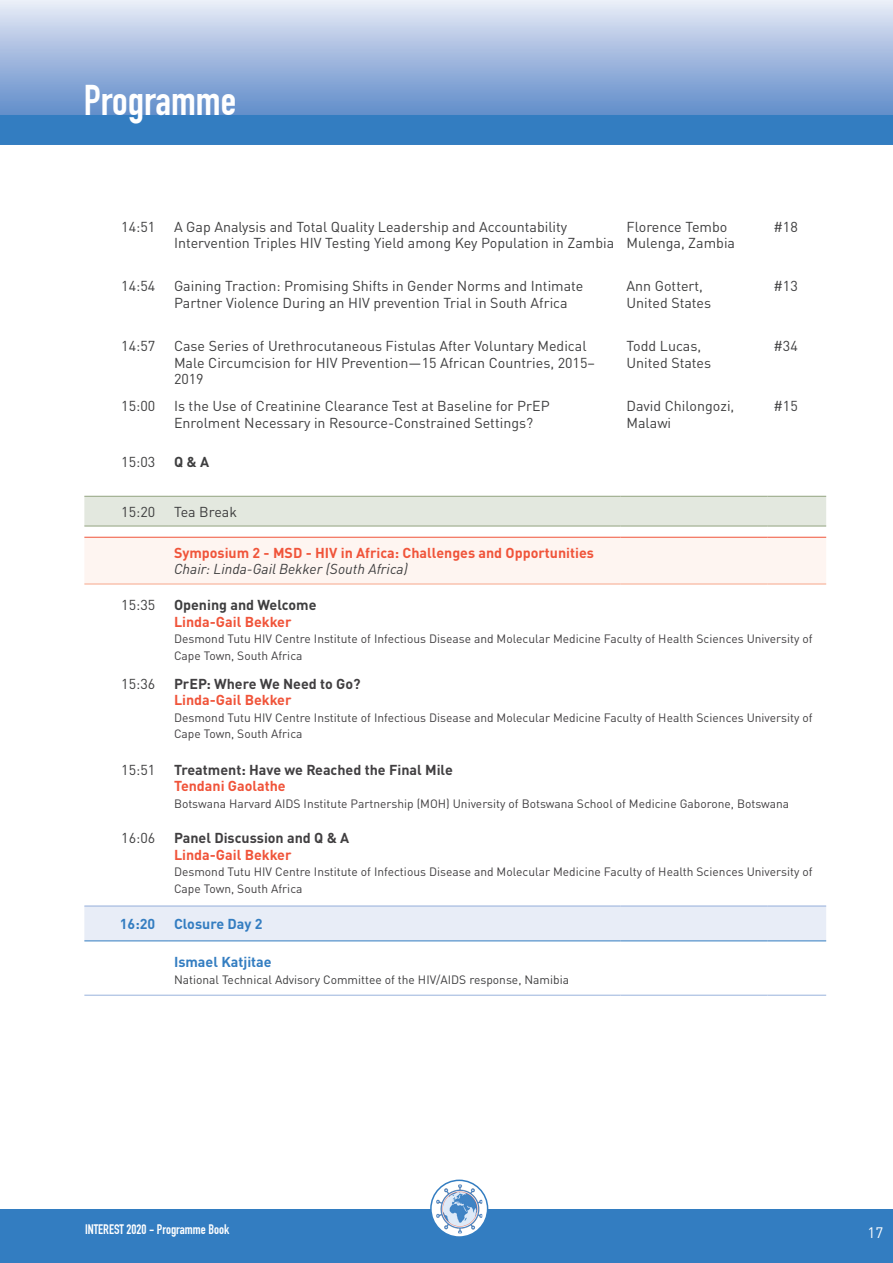
<style>
.page{position:relative;width:893px;height:1263px;background:#fff}
.page>*{position:absolute;margin:0;border:0;box-sizing:border-box;transform-origin:0 0}
.t1{font:42px "DIN Engschrift";color:#fff}
.t2{font:15px "DINOT";color:#fff}
.t3{font:14.25px/16.5px "DINOT";color:#3e3e3f}
.t4{font:700 14.25px/16.5px "DINOT";color:#413f41}
.t5{font:700 14.25px/16.5px "DINOT";color:#f0543a}
.t6{font:700 14.25px "DINOT";color:#337dc1}
.t7{font:700 14.25px "DINOT";color:#3e3e3f}
.t8{font:13.5px "DIN Engschrift";color:#fff}
.t9{font:12px/16.5px "DINOT";color:#413f41}
.t10{font:12px "DINOT";color:#3e3e3f}
.s1{font-weight:400;font-style:italic;color:#3e3e3f}
.s2{color:#f0543a}
</style>
<div class="page">
<svg style="left:0;top:0;width:893px;height:115px"></svg>
<div style="left:0;top:115px;width:893px;height:29px;background:#337dc1"></div>
<div style="left:0;top:1209px;width:893px;height:54px;background:#337dc1"></div>
<svg style="left:431px;top:1180px;width:57px;height:57px"></svg>
<img style="left:436px;top:1184px;width:46px;height:49px">
<div style="left:430px;top:1179px;width:58px;height:59px;border:2px solid #337dc1;border-radius:50%"></div>
<div style="left:84px;top:497px;width:742px;height:29px;background:#e3e8df"></div>
<div style="left:84px;top:538px;width:742px;height:46px;background:#fef5f1"></div>
<div style="left:84px;top:906px;width:742px;height:34px;background:#e8edf7"></div>
<hr style="left:84px;top:905px;width:84px;height:1px;background:#99b2dc">
<hr style="left:168px;top:905px;width:452px;height:1px;background:#99b2dc">
<hr style="left:620px;top:905px;width:148px;height:1px;background:#99b2dc">
<hr style="left:768px;top:905px;width:58px;height:1px;background:#99b2dc">
<hr style="left:84px;top:940px;width:84px;height:1px;background:#337dc1">
<hr style="left:168px;top:940px;width:452px;height:1px;background:#337dc1">
<hr style="left:620px;top:940px;width:148px;height:1px;background:#337dc1">
<hr style="left:768px;top:940px;width:58px;height:1px;background:#337dc1">
<hr style="left:84px;top:496px;width:84px;height:1px;background:#92a380">
<hr style="left:168px;top:496px;width:452px;height:1px;background:#92a380">
<hr style="left:620px;top:496px;width:148px;height:1px;background:#92a380">
<hr style="left:768px;top:496px;width:58px;height:1px;background:#92a380">
<hr style="left:84px;top:526px;width:84px;height:1px;background:#92a380">
<hr style="left:168px;top:526px;width:452px;height:1px;background:#92a380">
<hr style="left:620px;top:526px;width:148px;height:1px;background:#92a380">
<hr style="left:768px;top:526px;width:58px;height:1px;background:#92a380">
<hr style="left:84px;top:537px;width:84px;height:1px;background:#f0543a">
<hr style="left:168px;top:537px;width:452px;height:1px;background:#f0543a">
<hr style="left:620px;top:537px;width:148px;height:1px;background:#f0543a">
<hr style="left:768px;top:537px;width:58px;height:1px;background:#f0543a">
<hr style="left:84px;top:584px;width:84px;height:1px;background:#f7a78b">
<hr style="left:168px;top:584px;width:452px;height:1px;background:#f7a78b">
<hr style="left:620px;top:584px;width:148px;height:1px;background:#f7a78b">
<hr style="left:768px;top:584px;width:58px;height:1px;background:#f7a78b">
<hr style="left:84px;top:995px;width:84px;height:1px;background:#99b2dc">
<hr style="left:168px;top:995px;width:452px;height:1px;background:#99b2dc">
<hr style="left:620px;top:995px;width:148px;height:1px;background:#99b2dc">
<hr style="left:768px;top:995px;width:58px;height:1px;background:#99b2dc">
<h1 class="t1" style="left:84px;top:76px;width:154px">Programme</h1>
<p class="t3" style="left:121px;top:218px;width:35px">14:51</p>
<p class="t3" style="left:174px;top:218px;width:442px">A Gap Analysis and Total Quality Leadership and Accountability<br>Intervention Triples HIV Testing Yield among Key Population in Zambia</p>
<p class="t3" style="left:626px;top:218px;width:110px">Florence Tembo<br>Mulenga, Zambia</p>
<p class="t3" style="left:774px;top:218px;width:26px">#18</p>
<p class="t3" style="left:121px;top:278px;width:35px">14:54</p>
<p class="t3" style="left:174px;top:278px;width:411px">Gaining Traction: Promising Shifts in Gender Norms and Intimate<br>Partner Violence During an HIV prevention Trial in South Africa</p>
<p class="t3" style="left:626px;top:278px;width:86px">Ann Gottert,<br>United States</p>
<p class="t3" style="left:774px;top:278px;width:26px">#13</p>
<p class="t3" style="left:121px;top:338px;width:35px">14:57</p>
<p class="t3" style="left:174px;top:338px;width:422px">Case Series of Urethrocutaneous Fistulas After Voluntary Medical<br>Male Circumcision for HIV Prevention—15 African Countries, 2015–<br>2019</p>
<p class="t3" style="left:626px;top:338px;width:86px">Todd Lucas,<br>United States</p>
<p class="t3" style="left:774px;top:338px;width:26px">#34</p>
<p class="t3" style="left:121px;top:398px;width:35px">15:00</p>
<p class="t3" style="left:174px;top:398px;width:377px">Is the Use of Creatinine Clearance Test at Baseline for PrEP<br>Enrolment Necessary in Resource-Constrained Settings?</p>
<p class="t3" style="left:626px;top:398px;width:109px">David Chilongozi,<br>Malawi</p>
<p class="t3" style="left:774px;top:398px;width:26px">#15</p>
<p class="t3" style="left:121px;top:454px;width:35px">15:03</p>
<p class="t7" style="left:174px;top:453px;width:37px">Q &amp; A</p>
<p class="t3" style="left:121px;top:503px;width:35px">15:20</p>
<p class="t3" style="left:174px;top:503px;width:65px">Tea Break</p>
<p class="t5" style="left:174px;top:544px;width:422px">Symposium 2 - MSD - HIV in Africa: Challenges and Opportunities<br><span class="s1">Chair: Linda-Gail Bekker (South Africa)</span></p>
<p class="t3" style="left:121px;top:597px;width:35px">15:35</p>
<p class="t7" style="left:174px;top:596px;width:144px">Opening and Welcome</p>
<p class="t5" style="left:174px;top:613px;width:119px">Linda-Gail Bekker</p>
<p class="t9" style="left:174px;top:630px;width:640px">Desmond Tutu HIV Centre Institute of Infectious Disease and Molecular Medicine Faculty of Health Sciences University of<br>Cape Town, South Africa</p>
<p class="t3" style="left:121px;top:675px;width:35px">15:36</p>
<p class="t4" style="left:174px;top:675px;width:188px">PrEP: Where We Need to Go?<br><span class="s2">Linda-Gail Bekker</span></p>
<p class="t9" style="left:174px;top:709px;width:640px">Desmond Tutu HIV Centre Institute of Infectious Disease and Molecular Medicine Faculty of Health Sciences University of<br>Cape Town, South Africa</p>
<p class="t3" style="left:121px;top:761px;width:35px">15:51</p>
<p class="t4" style="left:174px;top:761px;width:280px">Treatment: Have we Reached the Final Mile<br><span class="s2">Tendani Gaolathe</span></p>
<p class="t9" style="left:174px;top:795px;width:617px">Botswana Harvard AIDS Institute Partnership (MOH) University of Botswana School of Medicine Gaborone, Botswana</p>
<p class="t3" style="left:121px;top:830px;width:35px">16:06</p>
<p class="t4" style="left:174px;top:829px;width:177px">Panel Discussion and Q &amp; A<br><span class="s2">Linda-Gail Bekker</span></p>
<p class="t9" style="left:174px;top:864px;width:640px">Desmond Tutu HIV Centre Institute of Infectious Disease and Molecular Medicine Faculty of Health Sciences University of<br>Cape Town, South Africa</p>
<p class="t6" style="left:120px;top:914px;width:37px">16:20</p>
<p class="t6" style="left:174px;top:914px;width:90px">Closure Day 2</p>
<p class="t6" style="left:174px;top:953px;width:99px">Ismael Katjitae</p>
<p class="t10" style="left:174px;top:972px;width:397px">National Technical Advisory Committee of the HIV/AIDS response, Namibia</p>
<p class="t8" style="left:85px;top:1221px;width:146px">INTEREST 2020 - Programme Book</p>
<p class="t2" style="left:868px;top:1223px;width:17px">17</p>
</div>
